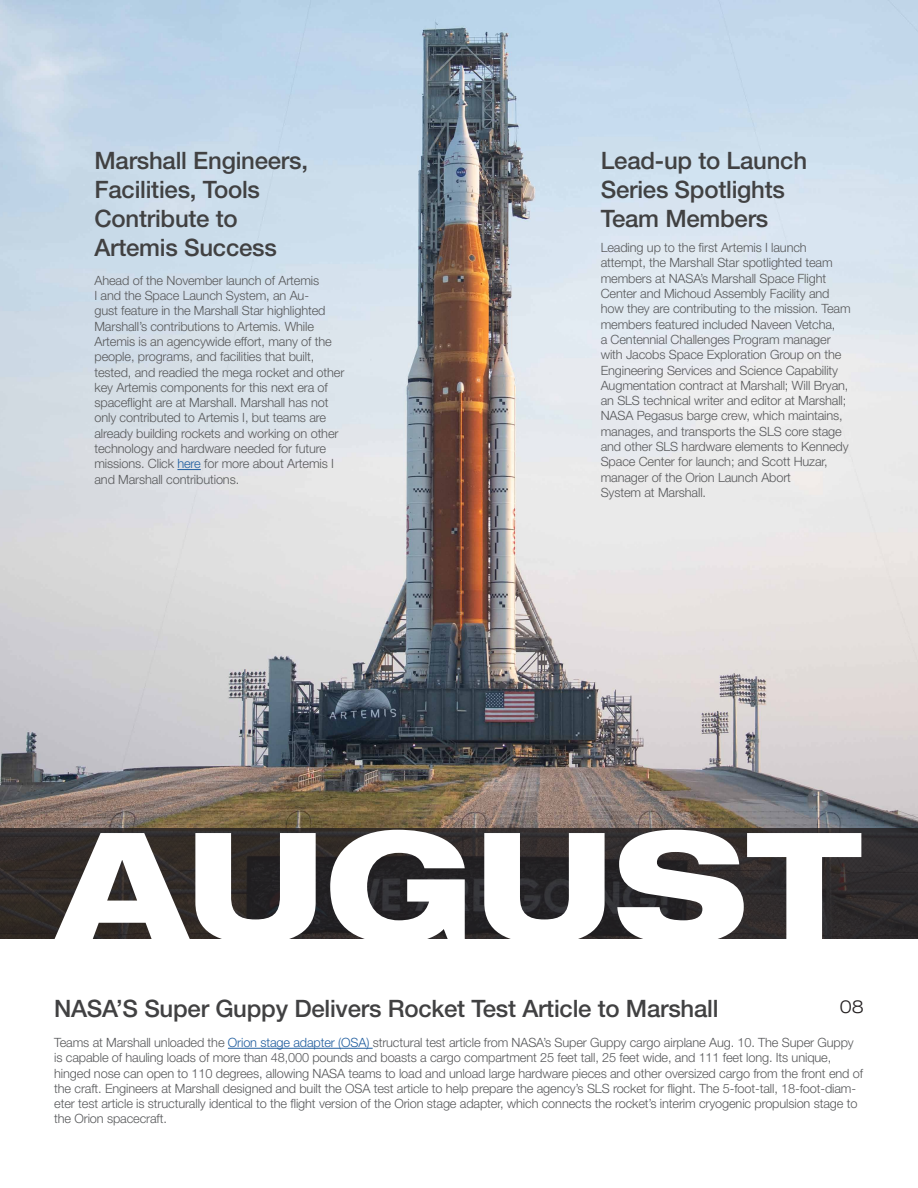
<style>
.page{position:relative;width:918px;height:1188px;background:#fff}
.page>*{position:absolute;margin:0;border:0;box-sizing:border-box;transform-origin:0 0}
.t1{font:800 expanded 150px "Helvetica Neue LT Std";color:#fff}
.t2{font:500 24px/28.8px "Helvetica Neue LT Std";letter-spacing:-.01em;color:#414142}
.t3{font:300 expanded 18px "Helvetica Neue LT Std";color:#231f20}
.t4{font:300 12.75px/15.3px "Helvetica Neue LT Std";letter-spacing:-.01em;color:#58595b}
.s1{color:#215e9f}
</style>
<div class="page">
<img style="left:0;top:0;width:918px;height:829px">
<svg style="left:0;top:829px;width:918px;height:110px;background:#2d2929"></svg>
<hr style="left:228px;top:1048px;width:145px;height:1px;background:#215e9f">
<svg style="left:177px;top:469px;width:24px;height:1px"></svg>
<h2 class="t2" style="left:94px;top:146px;width:215px">Marshall Engineers,<br>Facilities, Tools<br>Contribute to<br>Artemis Success</h2>
<p class="t4" style="left:94px;top:272px;width:251px">Ahead of the November launch of Artemis<br>I and the Space Launch System, an Au-<br>gust feature in the Marshall Star highlighted Marshall’s contributions to Artemis. While Artemis is an agencywide effort, many of the people, programs, and facilities that built, tested, and readied the mega rocket and other key Artemis components for this next era of spaceflight are at Marshall. Marshall has not only contributed to Artemis I, but teams are already building rockets and working on other technology and hardware needed for future missions. Click <span class="s1">here</span> for more about Artemis I and Marshall contributions.</p>
<h2 class="t2" style="left:601px;top:146px;width:208px">Lead-up to Launch<br>Series Spotlights<br>Team Members</h2>
<p class="t4" style="left:601px;top:240px;width:252px">Leading up to the first Artemis I launch attempt, the Marshall Star spotlighted team members at NASA’s Marshall Space Flight Center and Michoud Assembly Facility and how they are contributing to the mission. Team members featured included Naveen Vetcha,<br>a Centennial Challenges Program manager with Jacobs Space Exploration Group on the Engineering Services and Science Capability Augmentation contract at Marshall; Will Bryan, an SLS technical writer and editor at Marshall; NASA Pegasus barge crew, which maintains, manages, and transports the SLS core stage and other SLS hardware elements to Kennedy Space Center for launch; and Scott Huzar, manager of the Orion Launch Abort<br>System at Marshall.</p>
<h1 class="t1" style="left:58px;top:790px;width:804px">AUGUST</h1>
<h2 class="t2" style="left:54px;top:994px;width:666px">NASA’S Super Guppy Delivers Rocket Test Article to Marshall</h2>
<h3 class="t3" style="left:840px;top:996px;width:26px">08</h3>
<p class="t4" style="left:54px;top:1035px;width:810px">Teams at Marshall unloaded the <span class="s1">Orion stage adapter (OSA)</span> structural test article from NASA’s Super Guppy cargo airplane Aug. 10. The Super Guppy is capable of hauling loads of more than 48,000 pounds and boasts a cargo compartment 25 feet tall, 25 feet wide, and 111 feet long. Its unique, hinged nose can open to 110 degrees, allowing NASA teams to load and unload large hardware pieces and other oversized cargo from the front end of the craft. Engineers at Marshall designed and built the OSA test article to help prepare the agency’s SLS rocket for flight. The 5-foot-tall, 18-foot-diam&shy;eter test article is structurally identical to the flight version of the Orion stage adapter, which connects the rocket’s interim cryogenic propulsion stage to the Orion spacecraft.</p>
</div>
